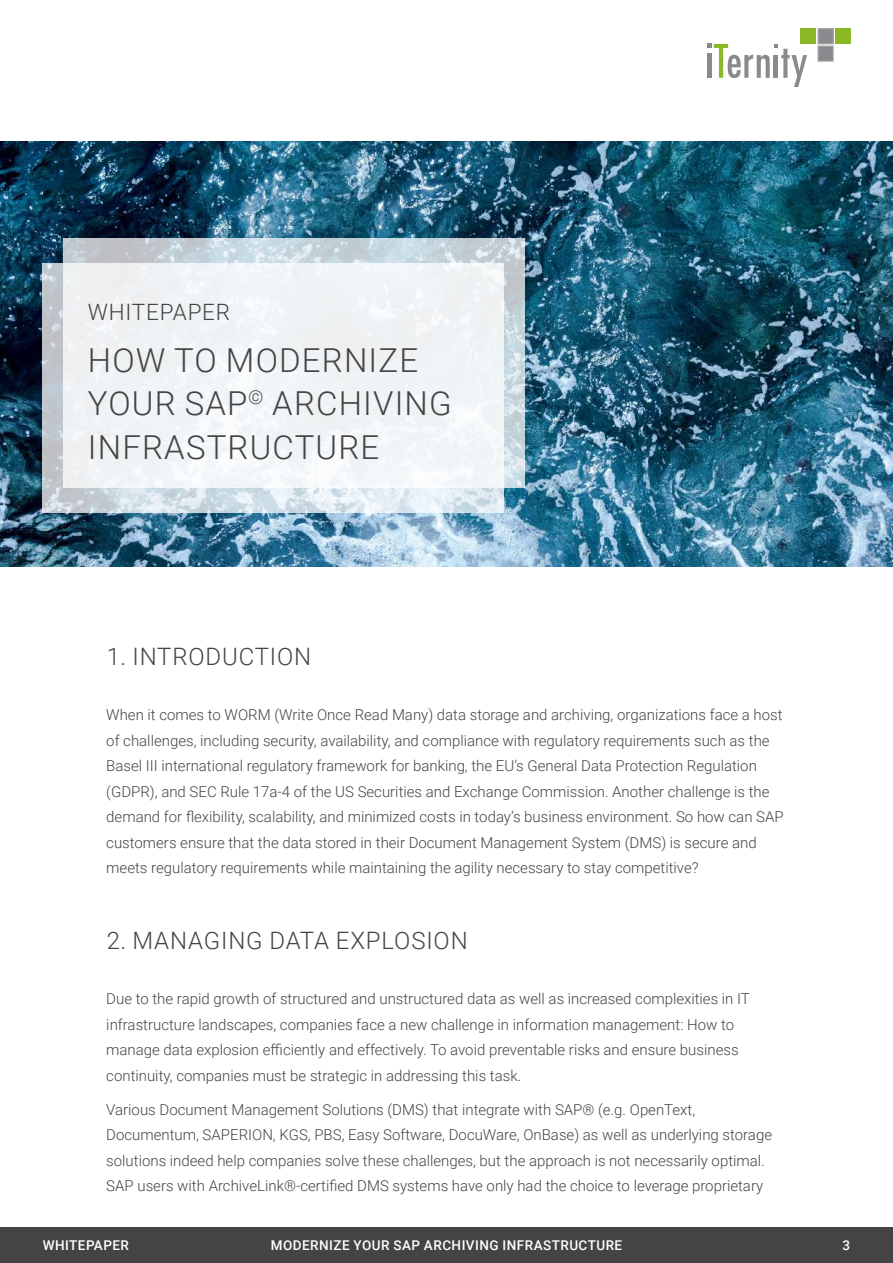
<style>
.page{position:relative;width:893px;height:1263px;background:#fff}
.page>*{position:absolute;margin:0;border:0;box-sizing:border-box;transform-origin:0 0}
.t1{font:300 33px/43.5px "Roboto";letter-spacing:.035em;color:#444}
.t2{font:300 24px "Roboto";letter-spacing:.035em;color:#444}
.t3{font:300 22.5px "Roboto";letter-spacing:.035em;color:#444}
.t4{font:300 15px/25.5px "Roboto";color:#444}
.t5{font:500 13.5px "Roboto";letter-spacing:.035em;color:#fff}
</style>
<div class="page">
<div style="left:0;top:1228px;width:893px;height:35px;background:#444"></div>
<svg style="left:708px;top:44px;width:99px;height:43px"></svg>
<div style="left:818px;top:29px;width:15px;height:15px;background:#898a8d"></div>
<div style="left:818px;top:29px;width:15px;height:15px;border:1px solid #acabab"></div>
<div style="left:801px;top:29px;width:15px;height:15px;background:#8ab925"></div>
<div style="left:835px;top:29px;width:15px;height:15px;background:#8ab925"></div>
<div style="left:818px;top:46px;width:15px;height:15px;background:#898a8d;border:1px solid #acabab"></div>
<img style="left:0;top:141px;width:893px;height:425px">
<svg style="left:43px;top:263px;width:461px;height:249px;background:#d1dae1"></svg>
<svg style="left:63px;top:239px;width:461px;height:249px;fill:#eff3f5"></svg>
<h3 class="t3" style="left:88px;top:296px;width:144px">WHITEPAPER</h3>
<h1 class="t1" style="left:88px;top:337px;width:365px">HOW TO MODERNIZE<br>YOUR SAP<sup>©</sup> ARCHIVING<br>INFRASTRUCTURE</h1>
<h2 class="t2" style="left:107px;top:640px;width:206px">1. INTRODUCTION</h2>
<p class="t4" style="left:106px;top:702px;width:679px">When it comes to WORM (Write Once Read Many) data storage and archiving, organizations face a host of challenges, including security, availability, and compliance with regulatory requirements such as the Basel III international regulatory framework for banking, the EU’s General Data Protection Regulation (GDPR), and SEC Rule 17a-4 of the US Securities and Exchange Commission. Another challenge is the demand for flexibility, scalability, and minimized costs in today’s business environment. So how can SAP customers ensure that the data stored in their Document Management System (DMS) is secure and meets regulatory requirements while maintaining the agility necessary to stay competitive?</p>
<h2 class="t2" style="left:107px;top:923px;width:363px">2. MANAGING DATA EXPLOSION</h2>
<p class="t4" style="left:106px;top:985px;width:645px">Due to the rapid growth of structured and unstructured data as well as increased complexities in IT infrastructure landscapes, companies face a new challenge in information management: How to manage data explosion efficiently and effectively. To avoid preventable risks and ensure business continuity, companies must be strategic in addressing this task.</p>
<p class="t4" style="left:106px;top:1096px;width:667px">Various Document Management Solutions (DMS) that integrate with SAP® (e.g. OpenText, Documentum, SAPERION, KGS, PBS, Easy Software, DocuWare, OnBase) as well as underlying storage solutions indeed help companies solve these challenges, but the approach is not necessarily optimal.<br>SAP users with ArchiveLink®-certified DMS systems have only had the choice to leverage proprietary</p>
<p class="t5" style="left:43px;top:1235px;width:88px">WHITEPAPER</p>
<p class="t5" style="left:271px;top:1235px;width:353px">MODERNIZE YOUR SAP ARCHIVING INFRASTRUCTURE</p>
<p class="t5" style="left:842px;top:1235px;width:9px">3</p>
</div>
